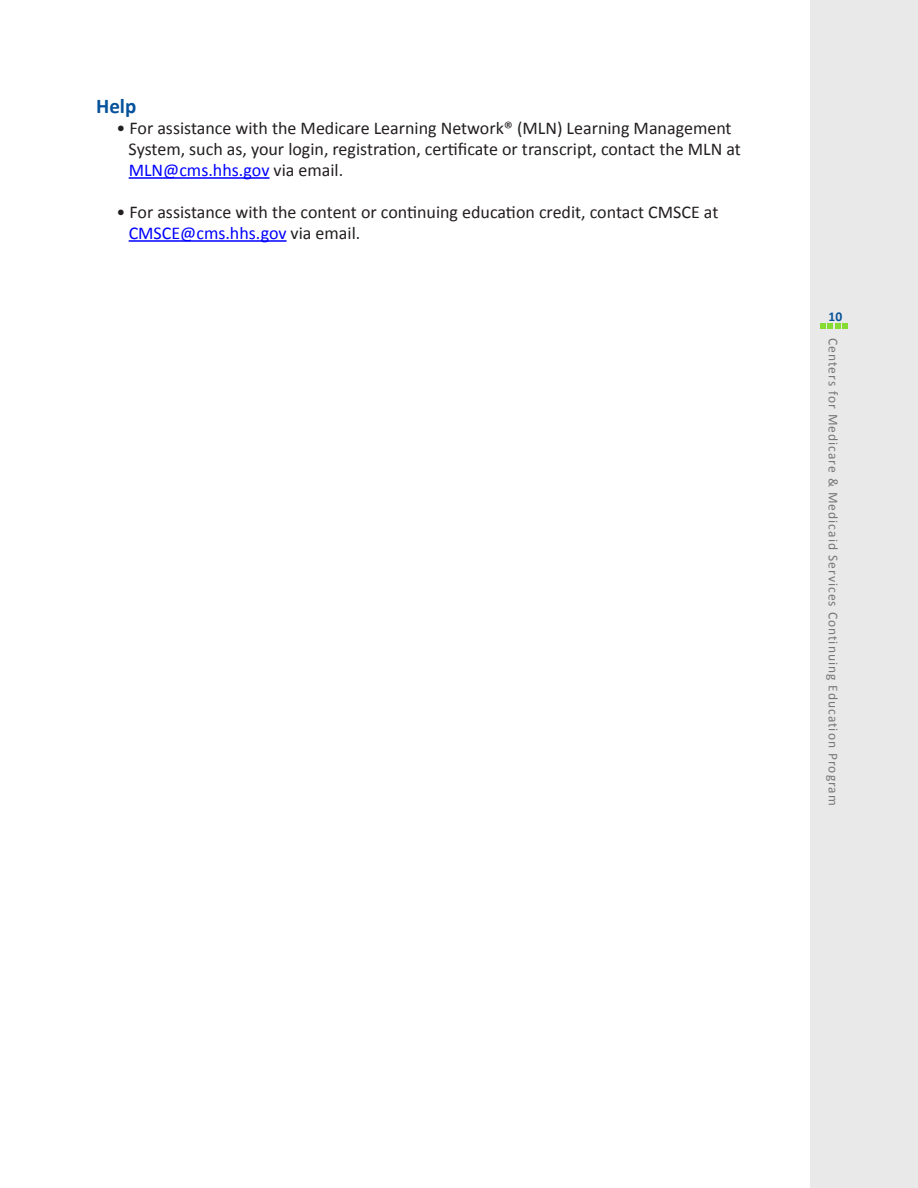
<style>
.page{position:relative;width:918px;height:1188px;background:#fff}
.page>*{position:absolute;margin:0;border:0;box-sizing:border-box;transform-origin:0 0}
.t1{font:700 21px "Calibri";color:#06539b}
.t2{font:18px/21px "Calibri";color:#231f20}
.t3{font:13.5px "Calibri";letter-spacing:.075em;color:#777}
.t4{font:700 13.5px "Calibri";color:#06539b}
.s1{color:#00f}
</style>
<div class="page">
<div style="left:810px;top:0;width:108px;height:1188px;background:#e9e9e9"></div>
<svg style="left:820px;top:323px;width:28px;height:6px"></svg>
<hr style="left:129px;top:177px;width:141px;height:2px;background:#00f">
<hr style="left:129px;top:240px;width:158px;height:2px;background:#00f">
<p class="t1" style="left:96px;top:93px;width:42px">Help</p>
<p class="t2" style="left:129px;top:118px;width:614px;text-indent:-12px">• For assistance with the Medicare Learning Network® (MLN) Learning Management<br>System, such as, your login, registration, certificate or transcript, contact the MLN at<br><span class="s1">MLN@cms.hhs.gov</span> via email.</p>
<p class="t2" style="left:129px;top:202px;width:591px;text-indent:-12px">• For assistance with the content or continuing education credit, contact CMSCE at<br><span class="s1">CMSCE@cms.hhs.gov</span> via email.</p>
<p class="t4" style="left:829px;top:308px;width:15px">10</p>
<p class="t3" style="left:842px;top:338px;width:469px;rotate:90deg">Centers for Medicare &amp; Medicaid Services Continuing Education Program</p>
</div>
